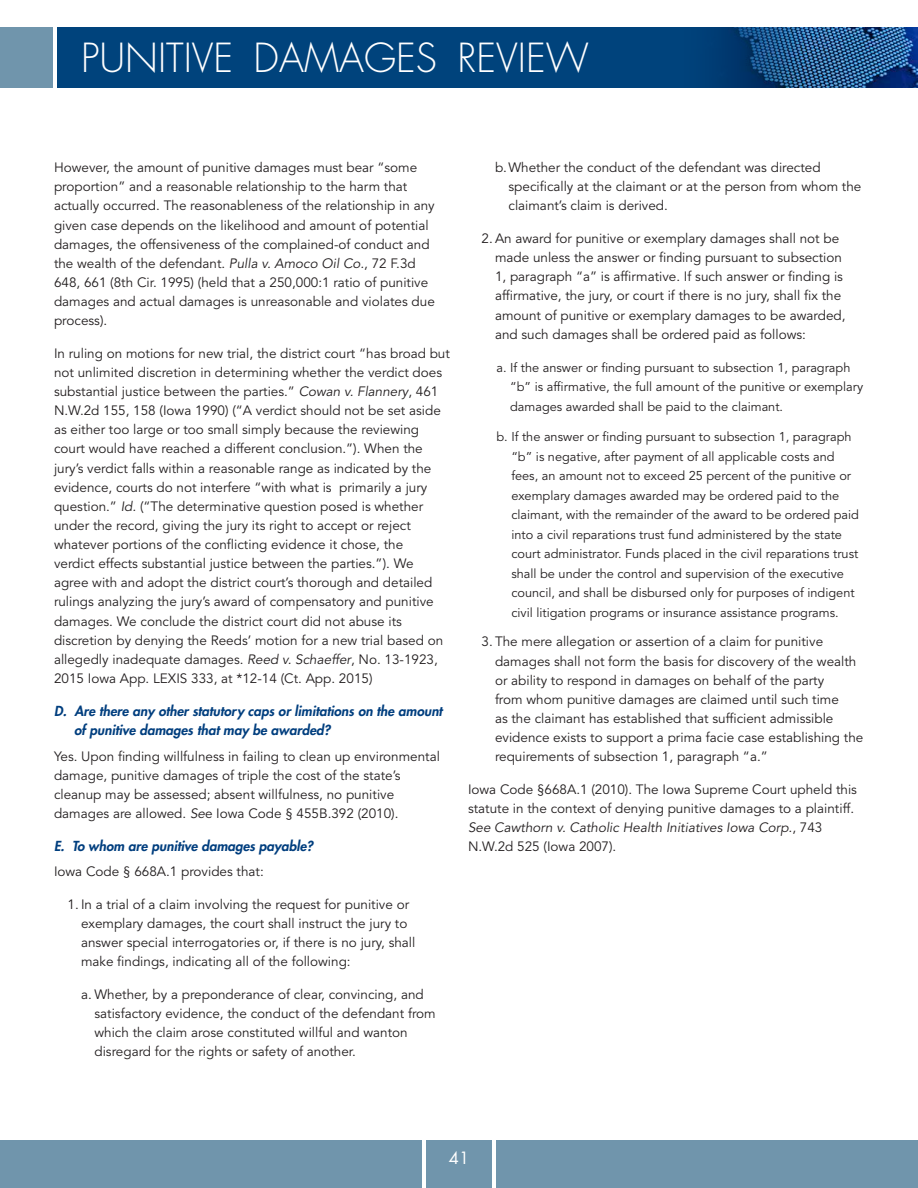
<style>
.page{position:relative;width:918px;height:1188px;background:#fff}
.page>*{position:absolute;margin:0;border:0;box-sizing:border-box;transform-origin:0 0}
.t1{font:300 39px "Futura Std";color:#fff}
.t2{font:16.5px "Futura Std";color:#fff}
.Body_Base{font:13.5px/19px "Avenir LT Std";color:#231f20}
.Body_Base_123-List{font:13.5px/19.2px "Avenir LT Std";color:#231f20}
.t3{font:italic 800 13.5px/19.2px "Futura Std";color:#003e7e}
.Body_8_5_13{font:12.75px/19.5px "Avenir LT Std";color:#231f20}
.s1{font-style:italic}
</style>
<div class="page">
<div style="left:0;top:27px;width:52px;height:61px;background:#7095ac"></div>
<div style="left:497px;top:1141px;width:421px;height:47px;background:#7095ac"></div>
<div style="left:426px;top:1141px;width:66px;height:47px;background:#7095ac"></div>
<div style="left:0;top:1141px;width:421px;height:47px;background:#7095ac"></div>
<div style="left:57px;top:27px;width:861px;height:61px;background:#00437c"></div>
<img style="left:717px;top:27px;width:201px;height:61px">
<h1 class="t1" style="left:81px;top:34px;width:509px">PUNITIVE DAMAGES REVIEW</h1>
<p class="Body_Base" style="left:54px;top:158px;width:382px">However, the amount of punitive damages must bear “some proportion” and a reasonable relationship to the harm that actually occurred. The reasonableness of the relationship in any given case depends on the likelihood and amount of potential damages, the offensiveness of the complained-of conduct and the wealth of the defendant. <span class="s1">Pulla v. Amoco Oil Co.</span>, 72 F.3d 648, 661 (8th Cir. 1995) (held that a 250,000:1 ratio of punitive damages and actual damages is unreasonable and violates due process).</p>
<p class="Body_Base" style="left:54px;top:344px;width:397px">In ruling on motions for new trial, the district court “has broad but not unlimited discretion in determining whether the verdict does substantial justice between the parties.” <span class="s1">Cowan v. Flannery</span>, 461<br>N.W.2d 155, 158 (Iowa 1990) (“A verdict should not be set aside as either too large or too small simply because the reviewing court would have reached a different conclusion.”). When the jury’s verdict falls within a reasonable range as indicated by the evidence, courts do not interfere “with what is primarily a jury question.” <span class="s1">Id.</span> (“The determinative question posed is whether under the record, giving the jury its right to accept or reject whatever portions of the conflicting evidence it chose, the<br>verdict effects substantial justice between the parties.”). We agree with and adopt the district court’s thorough and detailed rulings analyzing the jury’s award of compensatory and punitive damages. We conclude the district court did not abuse its discretion by denying the Reeds’ motion for a new trial based on allegedly inadequate damages. <span class="s1">Reed v. Schaeffer</span>, No. 13-1923, 2015 Iowa App. LEXIS 333, at *12-14 (Ct. App. 2015)</p>
<p class="t3" style="left:74px;top:701px;width:370px;text-indent:-20px">D. Are there any other statutory caps or limitations on the amount of punitive damages that may be awarded?</p>
<p class="Body_Base" style="left:54px;top:747px;width:388px">Yes. Upon finding willfulness in failing to clean up environmental damage, punitive damages of triple the cost of the state’s cleanup may be assessed; absent willfulness, no punitive damages are allowed. <span class="s1">Se</span>e Iowa Code § 455B.392 (2010).</p>
<p class="t3" style="left:54px;top:836px;width:261px">E. To whom are punitive damages payable?</p>
<p class="Body_Base" style="left:54px;top:863px;width:211px">Iowa Code § 668A.1 provides that:</p>
<p class="Body_Base_123-List" style="left:81px;top:895px;width:336px;text-indent:-14px">1. In a trial of a claim involving the request for punitive or exemplary damages, the court shall instruct the jury to answer special interrogatories or, if there is no jury, shall make findings, indicating all of the following:</p>
<p class="Body_Base" style="left:94px;top:985px;width:343px;text-indent:-14px">a. Whether, by a preponderance of clear, convincing, and satisfactory evidence, the conduct of the defendant from which the claim arose constituted willful and wanton disregard for the rights or safety of another.</p>
<p class="Body_Base" style="left:508px;top:158px;width:354px;text-indent:-14px">b.Whether the conduct of the defendant was directed specifically at the claimant or at the person from whom the claimant’s claim is derived.</p>
<p class="Body_Base_123-List" style="left:495px;top:229px;width:352px;text-indent:-14px">2. An award for punitive or exemplary damages shall not be made unless the answer or finding pursuant to subsection 1, paragraph “a” is affirmative. If such answer or finding is affirmative, the jury, or court if there is no jury, shall fix the amount of punitive or exemplary damages to be awarded, and such damages shall be ordered paid as follows:</p>
<p class="Body_8_5_13" style="left:510px;top:358px;width:354px;text-indent:-14px">a. If the answer or finding pursuant to subsection 1, paragraph “b” is affirmative, the full amount of the punitive or exemplary damages awarded shall be paid to the claimant.</p>
<p class="Body_8_5_13" style="left:511px;top:427px;width:349px;text-indent:-15px">b. If the answer or finding pursuant to subsection 1, paragraph “b” is negative, after payment of all applicable costs and fees, an amount not to exceed 25 percent of the punitive or exemplary damages awarded may be ordered paid to the claimant, with the remainder of the award to be ordered paid into a civil reparations trust fund administered by the state court administrator. Funds placed in the civil reparations trust shall be under the control and supervision of the executive council, and shall be disbursed only for purposes of indigent civil litigation programs or insurance assistance programs.</p>
<p class="Body_Base_123-List" style="left:495px;top:633px;width:370px;text-indent:-14px">3. The mere allegation or assertion of a claim for punitive damages shall not form the basis for discovery of the wealth or ability to respond in damages on behalf of the party<br>from whom punitive damages are claimed until such time<br>as the claimant has established that sufficient admissible evidence exists to support a prima facie case establishing the requirements of subsection 1, paragraph “a.”</p>
<p class="Body_Base" style="left:468px;top:780px;width:391px">Iowa Code §668A.1 (2010). The Iowa Supreme Court upheld this statute in the context of denying punitive damages to a plaintiff.<br><span class="s1">See Cawthorn v. Catholic Health Initiatives Iowa Corp.</span>, 743<br>N.W.2d 525 (Iowa 2007).</p>
<p class="t2" style="left:449px;top:1147px;width:22px">41</p>
</div>
